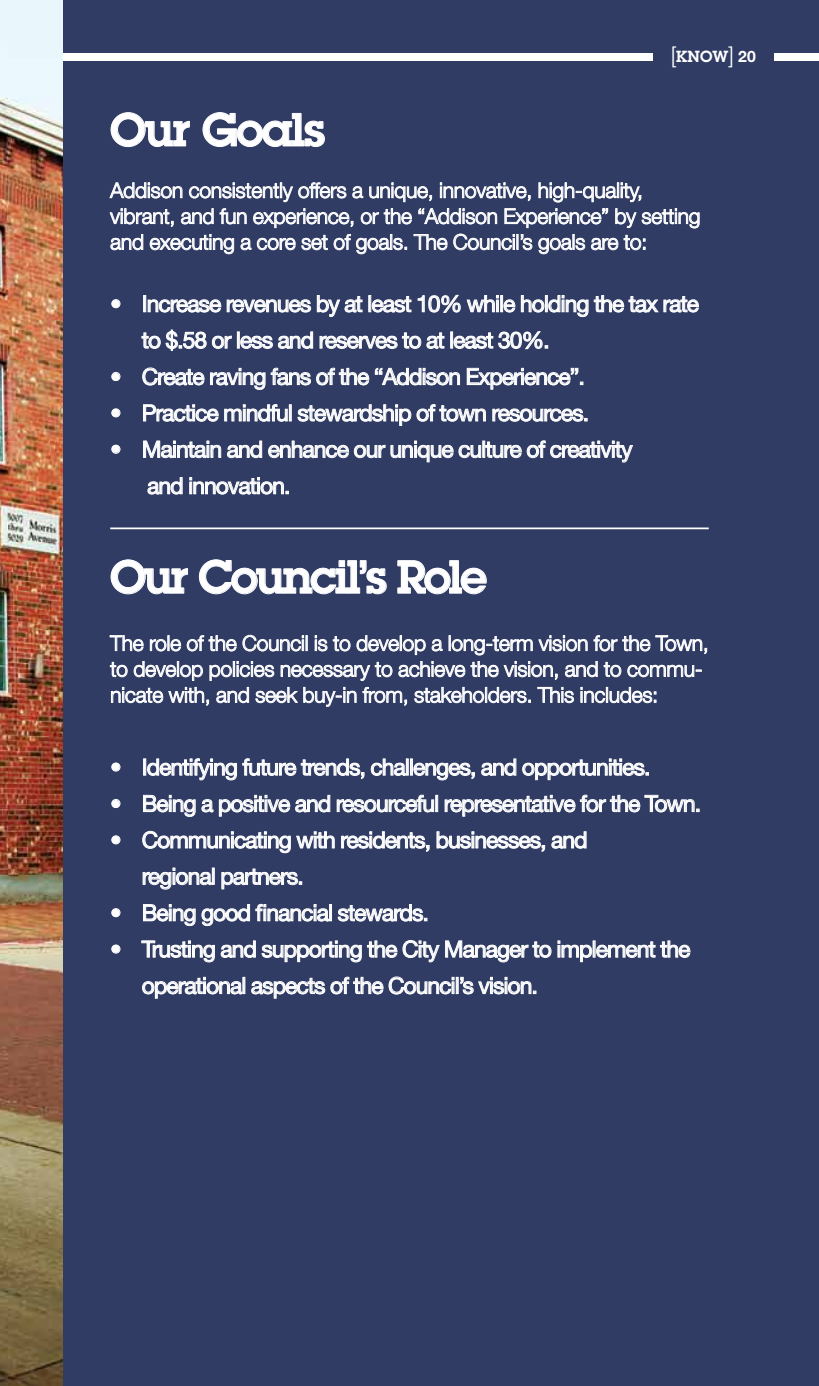
<style>
.page{position:relative;width:819px;height:1386px;background:#303c64}
.page>*{position:absolute;margin:0;border:0;box-sizing:border-box;transform-origin:0 0}
.t1{font:600 45.5px "Lubalin Graph";letter-spacing:-.04em;color:#fff}
.t2{font:600 45.5px "Lubalin Graph";letter-spacing:-.02em;color:#fff}
.t3{font:22.75px/36.4px "Helvetica Neue";letter-spacing:-.04em;color:#fff}
.t4{font:300 21px/25.9px "Helvetica Neue";letter-spacing:-.01em;color:#fff}
.t5{font:600 15.75px "Lubalin Graph";color:#fff}
.s1{font-family:"Helvetica Neue";font-weight:300;font-size:22.75px}
.s2{font-family:"Helvetica Neue";font-weight:700}
</style>
<div class="page">
<div style="left:0;top:53px;width:819px;height:7px;background:#fff"></div>
<div style="left:653px;top:44px;width:120px;height:18px;background:#303c64"></div>
<img style="left:0;top:0;width:63px;height:1386px">
<svg style="left:111px;top:112px;width:79px;height:35px"></svg>
<svg style="left:203px;top:112px;width:122px;height:35px"></svg>
<svg style="left:110px;top:182px;width:72px;height:16px"></svg>
<svg style="left:189px;top:182px;width:157px;height:20px"></svg>
<svg style="left:352px;top:186px;width:11px;height:12px"></svg>
<svg style="left:369px;top:182px;width:63px;height:20px"></svg>
<svg style="left:440px;top:182px;width:91px;height:19px"></svg>
<svg style="left:539px;top:182px;width:102px;height:20px"></svg>
<svg style="left:110px;top:208px;width:64px;height:19px"></svg>
<svg style="left:181px;top:208px;width:33px;height:16px"></svg>
<svg style="left:220px;top:208px;width:27px;height:16px"></svg>
<svg style="left:253px;top:208px;width:100px;height:20px"></svg>
<svg style="left:361px;top:208px;width:51px;height:16px"></svg>
<svg style="left:418px;top:208px;width:79px;height:16px"></svg>
<svg style="left:504px;top:208px;width:104px;height:20px"></svg>
<svg style="left:615px;top:208px;width:85px;height:20px"></svg>
<svg style="left:110px;top:234px;width:33px;height:16px"></svg>
<svg style="left:150px;top:234px;width:84px;height:20px"></svg>
<svg style="left:241px;top:238px;width:10px;height:12px"></svg>
<svg style="left:257px;top:235px;width:71px;height:15px"></svg>
<svg style="left:334px;top:234px;width:73px;height:20px"></svg>
<svg style="left:414px;top:234px;width:118px;height:16px"></svg>
<svg style="left:538px;top:234px;width:47px;height:20px"></svg>
<svg style="left:591px;top:238px;width:27px;height:12px"></svg>
<svg style="left:624px;top:235px;width:21px;height:15px"></svg>
<div style="left:112px;top:299px;width:8px;height:9px;border:1px solid #fff;border-radius:50%"></div>
<div style="left:143px;top:295px;width:3px;height:17px;border:1px solid #fff"></div>
<svg style="left:148px;top:299px;width:73px;height:14px"></svg>
<svg style="left:227px;top:299px;width:84px;height:14px"></svg>
<svg style="left:317px;top:295px;width:46px;height:22px"></svg>
<svg style="left:369px;top:295px;width:42px;height:18px"></svg>
<svg style="left:418px;top:295px;width:43px;height:18px"></svg>
<svg style="left:467px;top:295px;width:48px;height:18px"></svg>
<svg style="left:521px;top:295px;width:67px;height:22px"></svg>
<svg style="left:594px;top:295px;width:105px;height:18px"></svg>
<svg style="left:142px;top:330px;width:90px;height:21px"></svg>
<div style="left:237px;top:332px;width:3px;height:16px;border:1px solid #fff"></div>
<svg style="left:240px;top:332px;width:73px;height:17px"></svg>
<svg style="left:320px;top:332px;width:101px;height:17px"></svg>
<svg style="left:427px;top:332px;width:17px;height:17px"></svg>
<div style="left:450px;top:332px;width:3px;height:16px;border:1px solid #fff"></div>
<svg style="left:454px;top:331px;width:94px;height:18px"></svg>
<div style="left:112px;top:372px;width:8px;height:9px;border:1px solid #fff;border-radius:50%"></div>
<svg style="left:142px;top:368px;width:62px;height:17px"></svg>
<svg style="left:210px;top:368px;width:55px;height:22px"></svg>
<svg style="left:271px;top:368px;width:98px;height:17px"></svg>
<svg style="left:375px;top:368px;width:85px;height:17px"></svg>
<svg style="left:467px;top:368px;width:116px;height:22px"></svg>
<div style="left:112px;top:409px;width:8px;height:8px;border:1px solid #fff;border-radius:50%"></div>
<svg style="left:143px;top:404px;width:145px;height:18px"></svg>
<div style="left:289px;top:405px;width:3px;height:16px;border:1px solid #fff"></div>
<svg style="left:298px;top:404px;width:113px;height:22px"></svg>
<svg style="left:417px;top:404px;width:69px;height:18px"></svg>
<svg style="left:492px;top:409px;width:95px;height:13px"></svg>
<div style="left:112px;top:445px;width:8px;height:9px;border:1px solid #fff;border-radius:50%"></div>
<svg style="left:143px;top:441px;width:78px;height:17px"></svg>
<svg style="left:227px;top:441px;width:35px;height:17px"></svg>
<svg style="left:268px;top:441px;width:117px;height:17px"></svg>
<svg style="left:391px;top:441px;width:242px;height:22px"></svg>
<svg style="left:148px;top:477px;width:35px;height:18px"></svg>
<svg style="left:190px;top:477px;width:99px;height:18px"></svg>
<svg style="left:111px;top:559px;width:77px;height:35px"></svg>
<svg style="left:199px;top:559px;width:188px;height:35px"></svg>
<svg style="left:397px;top:560px;width:90px;height:34px"></svg>
<svg style="left:110px;top:635px;width:34px;height:16px"></svg>
<svg style="left:150px;top:635px;width:31px;height:16px"></svg>
<svg style="left:187px;top:635px;width:50px;height:16px"></svg>
<svg style="left:243px;top:635px;width:65px;height:16px"></svg>
<svg style="left:315px;top:635px;width:36px;height:16px"></svg>
<svg style="left:357px;top:635px;width:69px;height:20px"></svg>
<svg style="left:432px;top:639px;width:11px;height:12px"></svg>
<svg style="left:449px;top:635px;width:139px;height:20px"></svg>
<svg style="left:594px;top:635px;width:113px;height:19px"></svg>
<svg style="left:110px;top:662px;width:18px;height:15px"></svg>
<svg style="left:134px;top:661px;width:69px;height:20px"></svg>
<svg style="left:210px;top:661px;width:64px;height:20px"></svg>
<svg style="left:281px;top:662px;width:111px;height:19px"></svg>
<svg style="left:398px;top:661px;width:67px;height:17px"></svg>
<svg style="left:471px;top:661px;width:87px;height:19px"></svg>
<svg style="left:565px;top:661px;width:33px;height:16px"></svg>
<svg style="left:604px;top:662px;width:17px;height:15px"></svg>
<svg style="left:627px;top:665px;width:75px;height:12px"></svg>
<svg style="left:111px;top:687px;width:98px;height:19px"></svg>
<svg style="left:216px;top:687px;width:33px;height:16px"></svg>
<svg style="left:255px;top:687px;width:102px;height:20px"></svg>
<svg style="left:363px;top:687px;width:44px;height:19px"></svg>
<svg style="left:414px;top:687px;width:117px;height:16px"></svg>
<svg style="left:537px;top:687px;width:37px;height:16px"></svg>
<svg style="left:581px;top:687px;width:75px;height:16px"></svg>
<div style="left:112px;top:763px;width:8px;height:8px;border:1px solid #fff;border-radius:50%"></div>
<div style="left:143px;top:759px;width:3px;height:16px;border:1px solid #fff"></div>
<svg style="left:147px;top:758px;width:217px;height:22px"></svg>
<svg style="left:371px;top:759px;width:35px;height:17px"></svg>
<div style="left:406px;top:759px;width:3px;height:16px;border:1px solid #fff"></div>
<div style="left:410px;top:759px;width:3px;height:16px;border:1px solid #fff"></div>
<svg style="left:413px;top:763px;width:62px;height:17px"></svg>
<svg style="left:481px;top:759px;width:35px;height:17px"></svg>
<svg style="left:522px;top:759px;width:127px;height:21px"></svg>
<div style="left:112px;top:799px;width:8px;height:9px;border:1px solid #fff;border-radius:50%"></div>
<svg style="left:143px;top:795px;width:53px;height:22px"></svg>
<svg style="left:202px;top:795px;width:128px;height:22px"></svg>
<svg style="left:337px;top:795px;width:101px;height:17px"></svg>
<svg style="left:445px;top:795px;width:254px;height:22px"></svg>
<div style="left:112px;top:836px;width:8px;height:8px;border:1px solid #fff;border-radius:50%"></div>
<svg style="left:142px;top:831px;width:193px;height:22px"></svg>
<svg style="left:341px;top:831px;width:89px;height:21px"></svg>
<svg style="left:437px;top:831px;width:108px;height:21px"></svg>
<svg style="left:551px;top:831px;width:36px;height:18px"></svg>
<svg style="left:143px;top:868px;width:69px;height:22px"></svg>
<div style="left:212px;top:868px;width:3px;height:17px;border:1px solid #fff"></div>
<svg style="left:221px;top:869px;width:81px;height:20px"></svg>
<div style="left:112px;top:908px;width:8px;height:9px;border:1px solid #fff;border-radius:50%"></div>
<svg style="left:143px;top:904px;width:53px;height:22px"></svg>
<svg style="left:202px;top:904px;width:127px;height:22px"></svg>
<div style="left:329px;top:904px;width:3px;height:17px;border:1px solid #fff"></div>
<svg style="left:338px;top:904px;width:89px;height:18px"></svg>
<div style="left:112px;top:945px;width:8px;height:8px;border:1px solid #fff;border-radius:50%"></div>
<svg style="left:141px;top:941px;width:74px;height:21px"></svg>
<svg style="left:221px;top:941px;width:35px;height:17px"></svg>
<svg style="left:262px;top:941px;width:135px;height:21px"></svg>
<svg style="left:403px;top:940px;width:149px;height:22px"></svg>
<svg style="left:558px;top:941px;width:132px;height:21px"></svg>
<svg style="left:142px;top:977px;width:103px;height:22px"></svg>
<svg style="left:251px;top:977px;width:132px;height:22px"></svg>
<svg style="left:389px;top:977px;width:147px;height:18px"></svg>
<hr style="left:110px;top:528px;width:599px;height:1px;background:#fff">
<p class="t5" style="left:671px;top:46px;width:87px"><span class="s1">[</span>KNOW<span class="s1">]</span> <span class="s2">20</span></p>
<h1 class="t2" style="left:110px;top:100px;width:216px">Our Goals</h1>
<p class="t4" style="left:110px;top:177px;width:592px">Addison consistently offers a unique, innovative, high-quality, vibrant, and fun experience, or the “Addison Experience” by setting and executing a core set of goals. The Council’s goals are to:</p>
<p class="t3" style="left:142px;top:285px;width:559px;text-indent:-32px">• Increase revenues by at least 10% while holding the tax rate to $.58 or less and reserves to at least 30%.</p>
<p class="t3" style="left:110px;top:358px;width:476px">• Create raving fans of the “Addison Experience”.</p>
<p class="t3" style="left:110px;top:394px;width:480px">• Practice mindful stewardship of town resources.</p>
<p class="t3" style="left:147px;top:431px;width:487px;text-indent:-37px">• Maintain and enhance our unique culture of creativity and innovation.</p>
<h1 class="t1" style="left:110px;top:547px;width:378px">Our Council’s Role</h1>
<p class="t4" style="left:110px;top:630px;width:600px">The role of the Council is to develop a long-term vision for the Town, to develop policies necessary to achieve the vision, and to commu&shy;nicate with, and seek buy-in from, stakeholders. This includes:</p>
<p class="t3" style="left:110px;top:749px;width:542px">• Identifying future trends, challenges, and opportunities.</p>
<p class="t3" style="left:110px;top:785px;width:592px">• Being a positive and resourceful representative for the Town.</p>
<p class="t3" style="left:142px;top:821px;width:447px;text-indent:-32px">• Communicating with residents, businesses, and regional partners.</p>
<p class="t3" style="left:110px;top:894px;width:320px">• Being good financial stewards.</p>
<p class="t3" style="left:142px;top:931px;width:550px;text-indent:-32px">• Trusting and supporting the City Manager to implement the operational aspects of the Council’s vision.</p>
</div>
